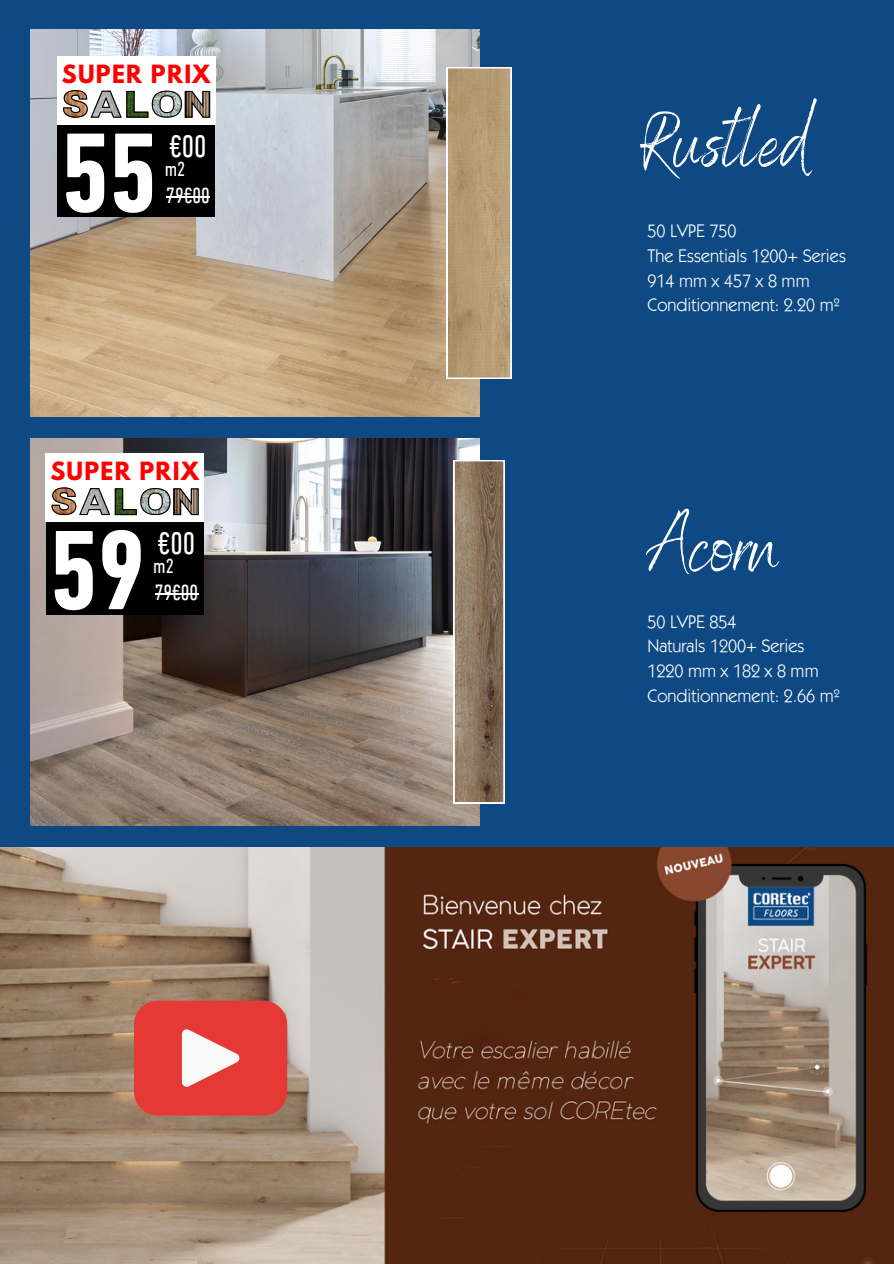
<style>
.page{position:relative;width:894px;height:1264px;background:#fff}
.page>*{position:absolute;margin:0;border:0;box-sizing:border-box;transform-origin:0 0}
.t1{font:700 condensed 114.9px "DIN Next LT Pro";color:#fff}
.t2{font:78px "Benedict";color:#fff}
.t3{font:condensed 32.1px "DIN Next LT Pro";color:#fff}
.t4{font:condensed 22.5px "DIN Next LT Pro";color:#fff}
.t5{font:700 22.2px "League Spartan";letter-spacing:.06em;color:#f00}
.t6{font:condensed 20.85px "DIN Next LT Pro";color:#fff}
.t7{font:18px "ITC Kabel Std";color:#fff}
.t8{font:18px "ITC Kabel Std";letter-spacing:.125em;color:#fff}
</style>
<div class="page">
<div style="left:0;top:0;width:893px;height:1263px;background:#0e4983"></div>
<img style="left:30px;top:29px;width:449px;height:387px">
<svg style="left:446px;top:67px;width:65px;height:311px"></svg>
<img style="left:30px;top:438px;width:449px;height:387px">
<svg style="left:453px;top:460px;width:51px;height:343px"></svg>
<div style="left:57px;top:123px;width:158px;height:94px;background:#000"></div>
<div style="left:57px;top:56px;width:158px;height:68px;background:#fff"></div>
<img style="left:63px;top:90px;width:147px;height:28px">
<hr style="left:166px;top:196px;width:44px;height:2px;background:#fff">
<div style="left:46px;top:521px;width:157px;height:94px;background:#000"></div>
<div style="left:46px;top:453px;width:158px;height:68px;background:#fff"></div>
<img style="left:52px;top:487px;width:147px;height:28px">
<hr style="left:155px;top:593px;width:43px;height:2px;background:#fff">
<img style="left:0;top:847px;width:893px;height:416px">
<svg style="left:134px;top:1000px;width:153px;height:115px"></svg>
<h1 class="t5" style="left:62px;top:63px;width:150px">SUPER PRIX</h1>
<p class="t1" style="left:61px;top:126px;width:97px">55</p>
<h3 class="t3" style="left:169px;top:133px;width:39px">€00</h3>
<p class="t6" style="left:165px;top:160px;width:22px">m2</p>
<p class="t4" style="left:166px;top:186px;width:45px">79€00</p>
<p class="t5" style="left:50px;top:460px;width:150px">SUPER PRIX</p>
<p class="t1" style="left:50px;top:523px;width:97px">59</p>
<h3 class="t3" style="left:158px;top:530px;width:39px">€00</h3>
<p class="t6" style="left:153px;top:557px;width:22px">m2</p>
<p class="t4" style="left:155px;top:583px;width:45px">79€00</p>
<h2 class="t2" style="left:639px;top:92px;width:169px">Rustled</h2>
<p class="t7" style="left:647px;top:224px;width:90px">50 LVPE 750</p>
<p class="t7" style="left:647px;top:249px;width:200px">The Essentials 1200+ Series</p>
<h1 class="t8" style="left:647px;top:273px;width:164px">914mmx457x8mm</h1>
<p class="t7" style="left:647px;top:298px;width:193px">Conditionnement: 2.20 m²</p>
<p class="t2" style="left:649px;top:496px;width:131px">Acorn</p>
<p class="t7" style="left:647px;top:614px;width:90px">50 LVPE 854</p>
<p class="t7" style="left:647px;top:639px;width:158px">Naturals 1200+ Series</p>
<p class="t7" style="left:647px;top:664px;width:173px">1220 mm x 182 x 8 mm</p>
<p class="t7" style="left:647px;top:688px;width:193px">Conditionnement: 2.66 m²</p>
</div>
